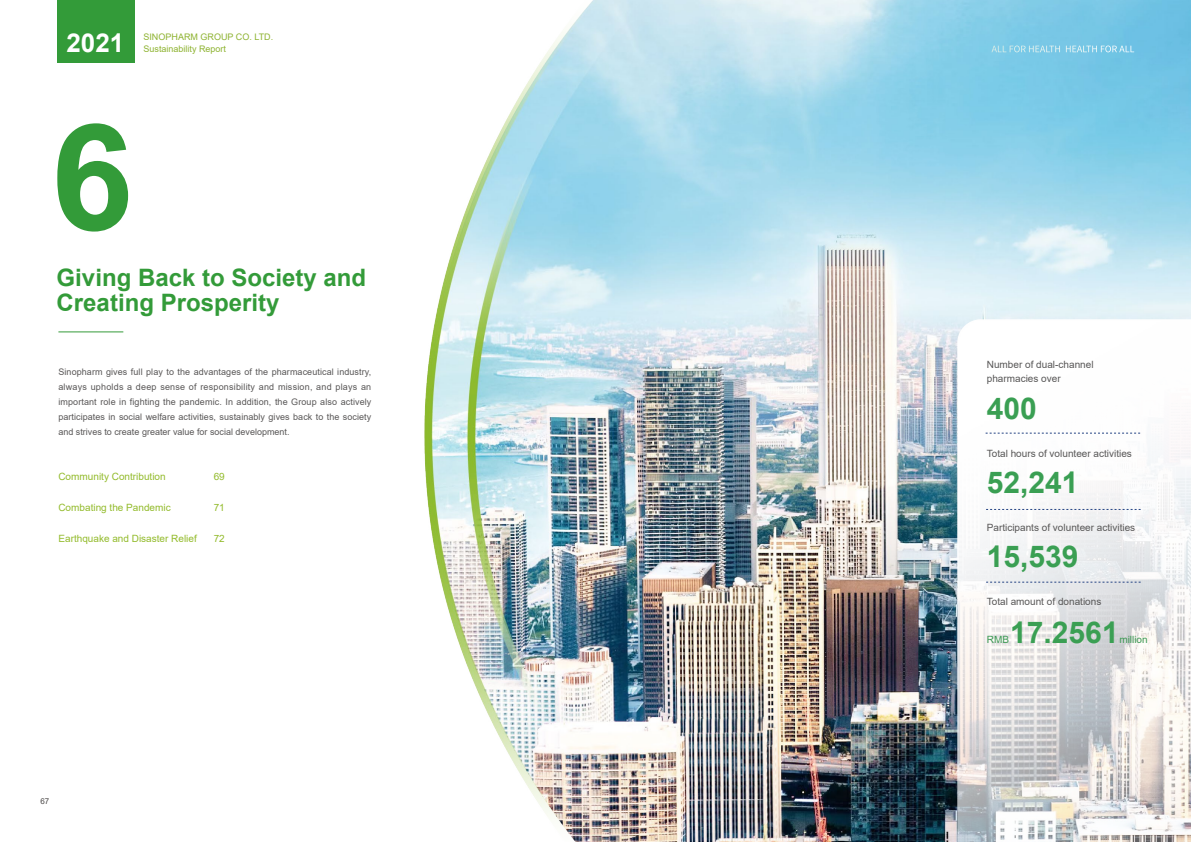
<style>
.page{position:relative;width:1191px;height:842px;background:#fff}
.page>*{position:absolute;margin:0;border:0;box-sizing:border-box;transform-origin:0 0}
.t1{font:700 148px "Arial";color:#339b39}
.t2{font:700 30px "Arial";color:#3a9f53}
.t3{font:700 26px "Arial";color:#fff}
.t4{font:700 24px/25px "Arial";color:#339b39}
.t5{font:10px/14px "Arial";color:#585757}
.t6{font:10px "Arial";color:#93bb2c}
.t7{font:10px "Arial";color:#3b9852}
.t8{font:9px/15px "Arial";color:#595757;text-align:justify}
.t9{font:9px "Arial";color:#8eb331}
.t10{font:9px "Source Han Sans CN";color:#fff}
.t11{font:8px "Arial";color:#4c4948}
</style>
<div class="page">
<div style="left:57px;top:0;width:78px;height:62px;background:#339b39"></div>
<img style="left:424px;top:0;width:767px;height:842px">
<img style="left:947px;top:314px;width:244px;height:528px">
<svg style="left:985px;top:433px;width:155px;height:1px"></svg>
<svg style="left:986px;top:509px;width:154px;height:1px"></svg>
<svg style="left:986px;top:582px;width:154px;height:1px"></svg>
<hr style="left:58px;top:331px;width:65px;height:1px;background:#339b39">
<h3 class="t3" style="left:66px;top:24px;width:59px">2021</h3>
<p class="t9" style="left:143px;top:31px;width:131px">SINOPHARM GROUP CO. LTD.</p>
<p class="t9" style="left:143px;top:43px;width:84px">Sustainability Report</p>
<h1 class="t1" style="left:51px;top:73px;width:84px">6</h1>
<h3 class="t4" style="left:57px;top:265px;width:311px">Giving Back to Society and<br>Creating Prosperity</h3>
<p class="t8" style="left:58px;top:364px;width:314px">Sinopharm gives full play to the advantages of the pharmaceutical industry, always upholds a deep sense of responsibility and mission, and plays an important role in fighting the pandemic. In addition, the Group also actively participates in social welfare activities, sustainably gives back to the society and strives to create greater value for social development.</p>
<p class="t6" style="left:58px;top:469px;width:109px">Community Contribution</p>
<p class="t6" style="left:214px;top:469px;width:13px">69</p>
<p class="t6" style="left:58px;top:500px;width:114px">Combating the Pandemic</p>
<p class="t6" style="left:214px;top:500px;width:13px">71</p>
<p class="t6" style="left:58px;top:531px;width:140px">Earthquake and Disaster Relief</p>
<p class="t6" style="left:214px;top:531px;width:13px">72</p>
<p class="t11" style="left:40px;top:795px;width:10px">67</p>
<p class="t10" style="left:991px;top:44px;width:144px">ALL FOR HEALTH HEALTH FOR ALL</p>
<p class="t5" style="left:986px;top:357px;width:108px">Number of dual-channel pharmacies over</p>
<h2 class="t2" style="left:986px;top:387px;width:52px">400</h2>
<p class="t5" style="left:986px;top:447px;width:147px">Total hours of volunteer activities</p>
<h2 class="t2" style="left:986px;top:461px;width:93px">52,241</h2>
<p class="t5" style="left:986px;top:521px;width:150px">Participants of volunteer activities</p>
<h2 class="t2" style="left:986px;top:535px;width:93px">15,539</h2>
<p class="t5" style="left:986px;top:595px;width:116px">Total amount of donations</p>
<p class="t7" style="left:986px;top:632px;width:24px">RMB</p>
<p class="t7" style="left:1119px;top:632px;width:30px">million</p>
<h2 class="t2" style="left:1010px;top:611px;width:110px">17.2561</h2>
</div>
